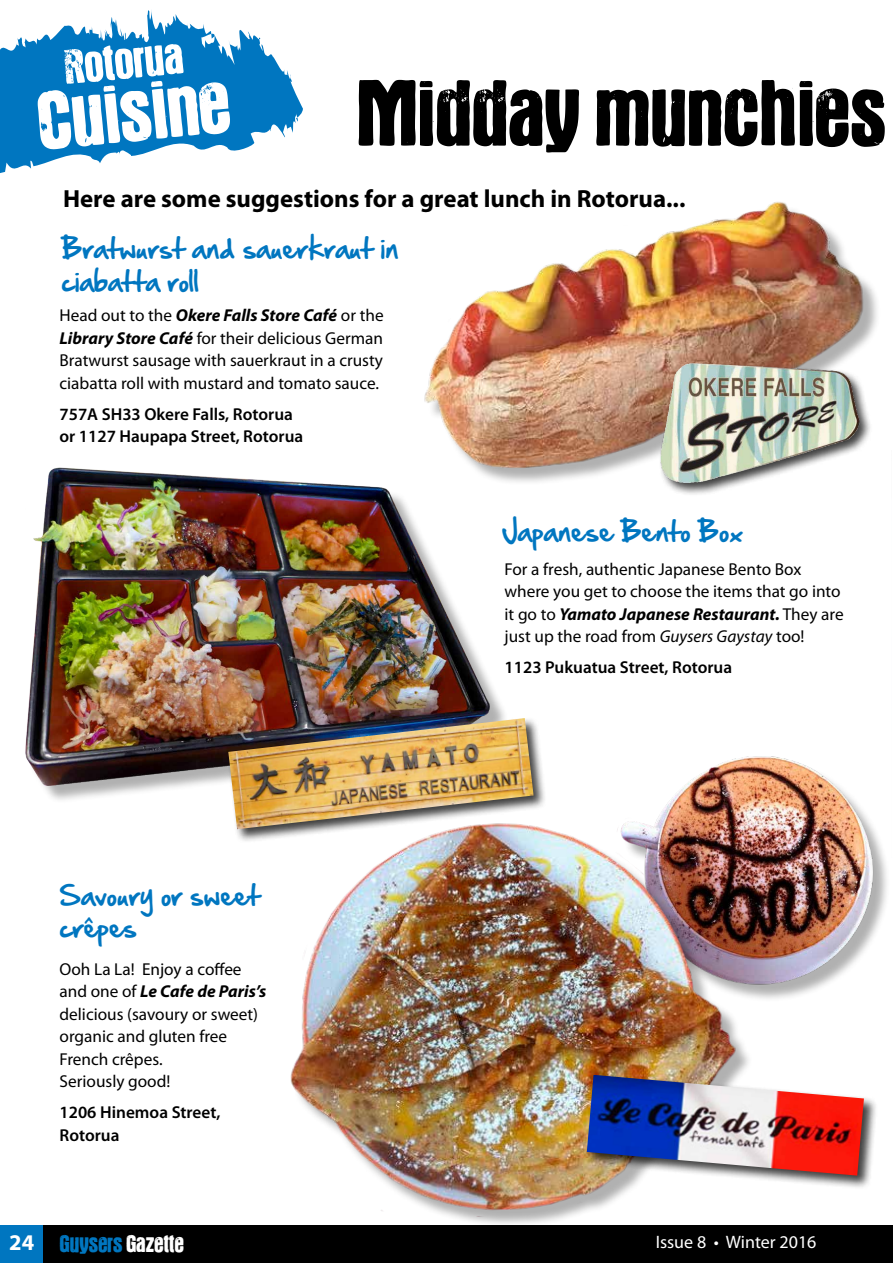
<style>
.page{position:relative;width:893px;height:1263px;background:#fff}
.page>*{position:absolute;margin:0;border:0;box-sizing:border-box;transform-origin:0 0}
.t1{font:900 97.5px "Gustav";color:#000}
.t2{font:900 86.1px "Gustav";color:#fff}
.t3{font:900 51.6px "Gustav";color:#fff}
.t4{font:900 25.5px "Gustav";color:#0076c0}
.t5{font:700 24.9px "Myriad Pro";color:#000}
.t6{font:24.3px/32.4px "Hand Of Sean";color:#0076c0}
.t7{font:18px "Myriad Pro";color:#fff}
.t8{font:17.25px/22.5px "Myriad Pro";color:#000}
.t9{font:600 17.25px/22.5px "Myriad Pro";color:#000}
.s1{font-weight:700;font-style:italic}
.s2{font-style:italic}
.s3{font-family:"Myriad Pro";font-weight:700;font-size:22.5px;color:#fff}
.s4{color:#fff}
</style>
<div class="page">
<svg style="left:0;top:10px;width:303px;height:163px;fill:#0076c0"></svg>
<svg style="left:287px;top:72px;width:4px;height:5px"></svg>
<div style="left:29px;top:470px;width:480px;height:334px;background:#000;opacity:.31"></div>
<img style="left:25px;top:467px;width:466px;height:319px">
<img style="left:404px;top:202px;width:473px;height:281px">
<div style="left:624px;top:759px;width:267px;height:244px;background:#000;opacity:.31"></div>
<img style="left:624px;top:756px;width:267px;height:230px">
<div style="left:294px;top:827px;width:459px;height:405px;background:#000;opacity:.31"></div>
<img style="left:290px;top:800px;width:468px;height:416px">
<div style="left:585px;top:1073px;width:293px;height:116px;background:#000;opacity:.75"></div>
<img style="left:587px;top:1075px;width:277px;height:100px">
<div style="left:659px;top:361px;width:214px;height:135px;background:#000;opacity:.75"></div>
<img style="left:655px;top:355px;width:208px;height:133px">
<div style="left:227px;top:716px;width:320px;height:127px;background:#000;opacity:.75"></div>
<img style="left:228px;top:718px;width:306px;height:111px">
<div style="left:0;top:1225px;width:44px;height:38px;background:#0076c0"></div>
<div style="left:43px;top:1225px;width:850px;height:38px;background:#000"></div>
<h3 class="t3" style="left:63px;top:46px;width:121px;rotate:-5deg">Rotorua</h3>
<h2 class="t2" style="left:35px;top:86px;width:195px;rotate:-5deg">Cuisine</h2>
<h1 class="t1" style="left:357px;top:74px;width:531px">Midday munchies</h1>
<h3 class="t5" style="left:63px;top:183px;width:624px">Here are some suggestions for a great lunch in Rotorua...</h3>
<h3 class="t6" style="left:62px;top:232px;width:338px">Bratwurst and sauerkraut in ciabatta roll</h3>
<p class="t8" style="left:60px;top:304px;width:326px;text-align:justify">Head out to the <span class="s1">Okere Falls Store Café</span> or the <span class="s1">Library Store Café</span> for their delicious German Bratwurst sausage with sauerkraut in a crusty ciabatta roll with mustard and tomato sauce.</p>
<p class="t9" style="left:60px;top:402px;width:245px">757A SH33 Okere Falls, Rotorua or 1127 Haupapa Street, Rotorua</p>
<h3 class="t6" style="left:60px;top:879px;width:202px">Savoury or sweet crêpes</h3>
<p class="t8" style="left:60px;top:957px;width:208px">Ooh La La! Enjoy a coffee and one of <span class="s1">Le Cafe de Paris’s </span>delicious (savoury or sweet) organic and gluten free<br>French crêpes.<br>Seriously good!</p>
<p class="t9" style="left:60px;top:1101px;width:162px">1206 Hinemoa Street,<br>Rotorua</p>
<h3 class="t6" style="left:502px;top:515px;width:243px">Japanese Bento Box</h3>
<p class="t8" style="left:505px;top:558px;width:341px">For a fresh, authentic Japanese Bento Box where you get to choose the items that go into it go to <span class="s1">Yamato Japanese Restaurant.</span> They are just up the road from <span class="s2">Guysers Gaystay</span> too!</p>
<p class="t9" style="left:505px;top:656px;width:229px">1123 Pukuatua Street, Rotorua</p>
<h3 class="t4" style="left:9px;top:1233px;width:176px"><span class="s3">24</span> Guysers <span class="s4">Gazette</span></h3>
<p class="t7" style="left:656px;top:1230px;width:162px">Issue 8 • Winter 2016</p>
</div>
